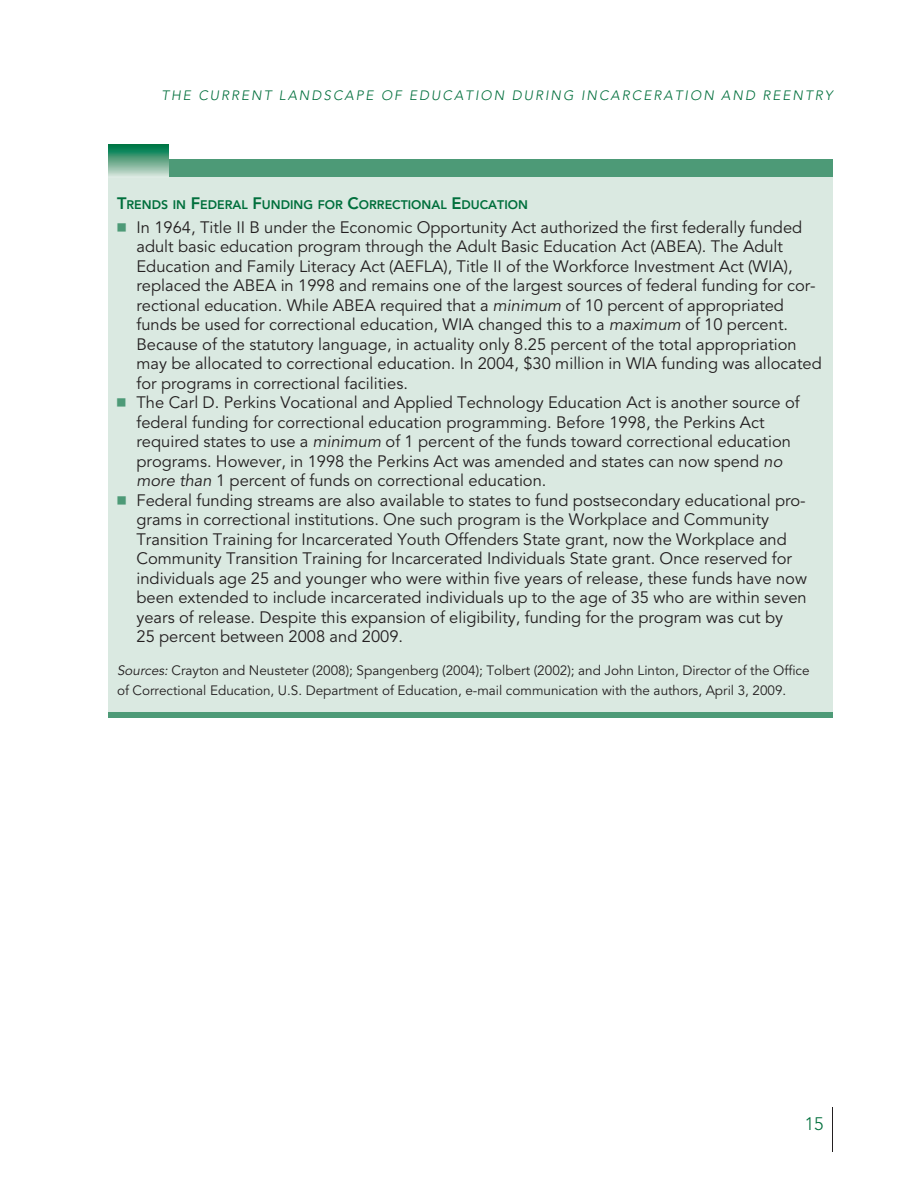
<style>
.page{position:relative;width:918px;height:1188px;background:#fff}
.page>*{position:absolute;margin:0;border:0;box-sizing:border-box;transform-origin:0 0}
.t1{font:300 18px "Avenir";color:#006f3c}
.t2{font:16.5px/19.5px "Avenir";color:#231f20}
.t3{font:13.5px/19.5px "Avenir";color:#231f20}
.t4{font:italic 300 13.5px "Avenir";letter-spacing:.15em;color:#006f3c}
.t5{font:800 12.3px "Avenir";color:#006f3c}
.s1{font-size:16.5px}
.s2{font-style:italic}
</style>
<div class="page">
<hr style="left:832px;top:1107px;width:1px;height:45px;background:#231f20">
<div style="left:108px;top:168px;width:724px;height:544px;background:#dae9e1"></div>
<div style="left:108px;top:159px;width:724px;height:18px;background:#4d9a77"></div>
<div style="left:108px;top:712px;width:724px;height:6px;background:#4d9a77"></div>
<div style="left:108px;top:144px;width:60px;height:33px;background:#007341"></div>
<div style="left:108px;top:145px;width:60px;height:32px;background:#007645"></div>
<div style="left:108px;top:147px;width:60px;height:30px;background:#007b4c"></div>
<div style="left:108px;top:148px;width:60px;height:29px;background:#037e50"></div>
<div style="left:108px;top:149px;width:60px;height:28px;background:#068054"></div>
<div style="left:108px;top:150px;width:60px;height:27px;background:#0b8357"></div>
<div style="left:108px;top:151px;width:60px;height:26px;background:#0d865b"></div>
<div style="left:108px;top:152px;width:60px;height:25px;background:#138960"></div>
<div style="left:108px;top:153px;width:60px;height:24px;background:#1d8c64"></div>
<div style="left:108px;top:154px;width:60px;height:23px;background:#2a8f68"></div>
<div style="left:108px;top:155px;width:60px;height:22px;background:#37926c"></div>
<div style="left:108px;top:156px;width:60px;height:21px;background:#429670"></div>
<div style="left:108px;top:157px;width:60px;height:20px;background:#4b9975"></div>
<div style="left:108px;top:158px;width:60px;height:19px;background:#539d7a"></div>
<div style="left:108px;top:159px;width:60px;height:18px;background:#59a07e"></div>
<div style="left:108px;top:160px;width:60px;height:17px;background:#60a383"></div>
<div style="left:108px;top:161px;width:60px;height:16px;background:#67a787"></div>
<div style="left:108px;top:162px;width:60px;height:15px;background:#6eaa8d"></div>
<div style="left:108px;top:163px;width:60px;height:14px;background:#73ad91"></div>
<div style="left:108px;top:164px;width:60px;height:13px;background:#7bb196"></div>
<div style="left:108px;top:165px;width:60px;height:12px;background:#82b59c"></div>
<div style="left:108px;top:166px;width:60px;height:11px;background:#8bb9a1"></div>
<div style="left:108px;top:167px;width:60px;height:10px;background:#93bea7"></div>
<div style="left:108px;top:168px;width:60px;height:9px;background:#99c2ad"></div>
<div style="left:108px;top:169px;width:60px;height:8px;background:#a0c6b2"></div>
<div style="left:108px;top:170px;width:60px;height:7px;background:#a7cab8"></div>
<div style="left:108px;top:171px;width:60px;height:6px;background:#afcfbe"></div>
<div style="left:108px;top:172px;width:60px;height:5px;background:#b6d3c3"></div>
<hr style="left:108px;top:173px;width:60px;height:4px;background:#bdd8cb">
<hr style="left:108px;top:174px;width:60px;height:3px;background:#c7ddd1">
<hr style="left:108px;top:175px;width:60px;height:2px;background:#cde1d6">
<hr style="left:108px;top:176px;width:60px;height:1px;background:#d6e7de">
<hr style="left:108px;top:177px;width:60px;height:1px;background:#deebe4">
<p class="t4" style="left:161px;top:90px;width:673px">THE CURRENT LANDSCAPE OF EDUCATION DURING INCARCERATION AND REENTRY</p>
<p class="t5" style="left:117px;top:199px;width:412px"><span class="s1">T</span>RENDS IN <span class="s1">F</span>EDERAL <span class="s1">F</span>UNDING FOR <span class="s1">C</span>ORRECTIONAL <span class="s1">E</span>DUCATION</p>
<p class="t2" style="left:136px;top:218px;width:687px">In 1964, Title II B under the Economic Opportunity Act authorized the first federally funded adult basic education program through the Adult Basic Education Act (ABEA). The Adult Education and Family Literacy Act (AEFLA), Title II of the Workforce Investment Act (WIA), replaced the ABEA in 1998 and remains one of the largest sources of federal funding for cor&shy;rectional education. While ABEA required that a <span class="s2">minimum</span> of 10 percent of appropriated funds be used for correctional education, WIA changed this to a <span class="s2">maximum</span> of 10 percent.<br>Because of the statutory language, in actuality only 8.25 percent of the total appropriation may be allocated to correctional education. In 2004, $30 million in WIA funding was allocated for programs in correctional facilities.<br>The Carl D. Perkins Vocational and Applied Technology Education Act is another source of federal funding for correctional education programming. Before 1998, the Perkins Act required states to use a <span class="s2">minimum</span> of 1 percent of the funds toward correctional education programs. However, in 1998 the Perkins Act was amended and states can now spend <span class="s2">no more than</span> 1 percent of funds on correctional education.<br>Federal funding streams are also available to states to fund postsecondary educational pro&shy;grams in correctional institutions. One such program is the Workplace and Community Transition Training for Incarcerated Youth Offenders State grant, now the Workplace and Community Transition Training for Incarcerated Individuals State grant. Once reserved for individuals age 25 and younger who were within five years of release, these funds have now been extended to include incarcerated individuals up to the age of 35 who are within seven years of release. Despite this expansion of eligibility, funding for the program was cut by<br>25 percent between 2008 and 2009.</p>
<p class="t3" style="left:117px;top:662px;width:694px"><span class="s2">Sources:</span> Crayton and Neusteter (2008); Spangenberg (2004); Tolbert (2002); and John Linton, Director of the Office of Correctional Education, U.S. Department of Education, e-mail communication with the authors, April 3, 2009.</p>
<p class="t1" style="left:805px;top:1116px;width:20px">15</p>
</div>
